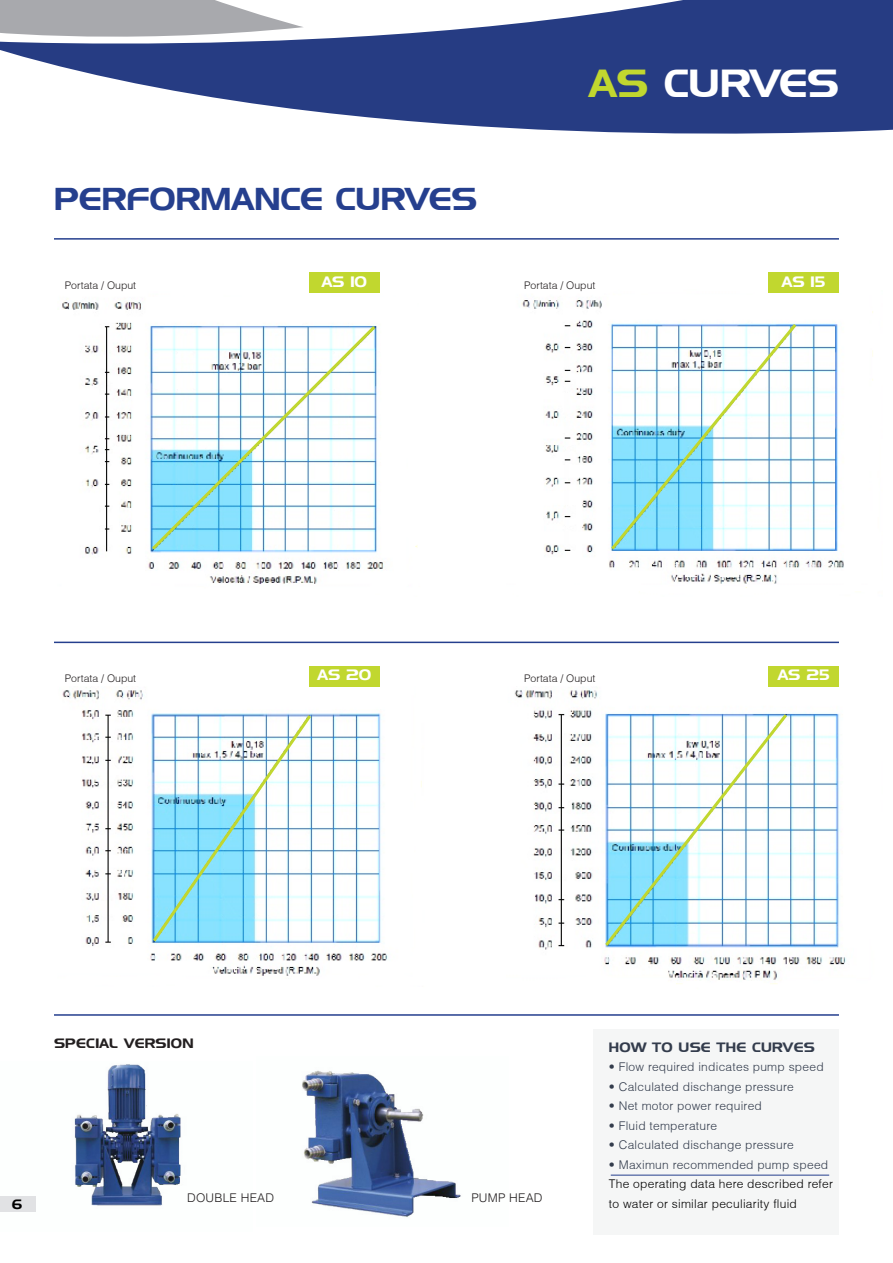
<style>
.page{position:relative;width:893px;height:1263px;background:#fff}
.page>*{position:absolute;margin:0;border:0;box-sizing:border-box;transform-origin:0 0}
.t1{font:39px "Denmark";color:#fff}
.t2{font:31.5px "Denmark";letter-spacing:.005em;color:#253f8e}
.t3{font:15px "Denmark";color:#fff}
.t4{font:13.5px "Denmark";letter-spacing:.02em;color:#333c4c}
.t5{font:13.5px "Denmark";letter-spacing:.02em;color:#231f20}
.t6{font:13.5px "Denmark";color:#000}
.t7{font:300 12px "Helvetica";letter-spacing:.02em;color:#333c4c}
.t8{font:300 12px/19.5px "Helvetica";letter-spacing:.02em;color:#000}
.t9{font:300 12px "Helvetica";letter-spacing:.02em;color:#231f20}
.t10{font:300 10.5px "Helvetica";color:#231f20}
.s1{color:#c1d72f}
.s2{color:#333c4c}
</style>
<div class="page">
<div style="left:593px;top:1029px;width:246px;height:205px;background:#f5f6f6"></div>
<img style="left:35px;top:1064px;width:146px;height:148px">
<img style="left:302px;top:1070px;width:159px;height:147px">
<svg style="left:0;top:0;width:893px;height:134px;fill:#263c83"></svg>
<svg style="left:0;top:0;width:304px;height:47px"></svg>
<div style="left:0;top:1196px;width:35px;height:16px;background:#e1e2e4"></div>
<hr style="left:54px;top:1014px;width:785px;height:2px;background:#253f8e">
<hr style="left:54px;top:238px;width:785px;height:2px;background:#253f8e">
<img style="left:62px;top:298px;width:356px;height:286px">
<img style="left:62px;top:690px;width:360px;height:286px">
<img style="left:521px;top:300px;width:352px;height:288px">
<img style="left:514px;top:689px;width:332px;height:295px">
<hr style="left:54px;top:642px;width:785px;height:1px;background:#253f8e">
<div style="left:309px;top:665px;width:71px;height:21px;background:#c1d72f"></div>
<div style="left:768px;top:665px;width:71px;height:21px;background:#c1d72f"></div>
<div style="left:309px;top:272px;width:71px;height:21px;background:#c1d72f"></div>
<div style="left:768px;top:272px;width:71px;height:21px;background:#c1d72f"></div>
<svg style="left:149px;top:323px;width:229px;height:230px"></svg>
<svg style="left:608px;top:321px;width:191px;height:232px"></svg>
<svg style="left:150px;top:712px;width:164px;height:233px"></svg>
<svg style="left:602px;top:711px;width:188px;height:238px"></svg>
<hr style="left:611px;top:1175px;width:218px;height:1px;background:#253f8e">
<p class="t2" style="left:54px;top:180px;width:425px">PERFORMANCE CURVES</p>
<p class="t1" style="left:589px;top:60px;width:251px"><span class="s1">AS</span> CURVES</p>
<p class="t10" style="left:65px;top:279px;width:73px">Portata / Ouput</p>
<p class="t3" style="left:322px;top:272px;width:47px">AS 10</p>
<p class="t10" style="left:524px;top:279px;width:73px">Portata / Ouput</p>
<p class="t3" style="left:782px;top:272px;width:45px">AS 15</p>
<p class="t10" style="left:65px;top:672px;width:73px">Portata / Ouput</p>
<p class="t3" style="left:317px;top:665px;width:55px">AS 20</p>
<p class="t10" style="left:524px;top:672px;width:73px">Portata / Ouput</p>
<p class="t3" style="left:778px;top:665px;width:54px">AS 25</p>
<p class="t5" style="left:54px;top:1035px;width:141px">SPECIAL VERSION</p>
<p class="t6" style="left:12px;top:1196px;width:12px">6</p>
<p class="t9" style="left:187px;top:1190px;width:89px">DOUBLE HEAD</p>
<p class="t9" style="left:471px;top:1190px;width:73px">PUMP HEAD</p>
<p class="t4" style="left:609px;top:1039px;width:207px">HOW TO USE THE CURVES</p>
<p class="t7" style="left:609px;top:1059px;width:216px">• Flow required indicates pump speed</p>
<p class="t7" style="left:609px;top:1079px;width:186px">• Calculated dischange pressure</p>
<p class="t7" style="left:609px;top:1098px;width:154px">• Net motor power required</p>
<p class="t7" style="left:609px;top:1118px;width:110px">• Fluid temperature</p>
<p class="t7" style="left:609px;top:1137px;width:186px">• Calculated dischange pressure</p>
<p class="t8" style="left:609px;top:1154px;width:226px"><span class="s2">• Maximun recommended pump speed<br></span>The operating data here described refer to water or similar peculiarity fluid</p>
</div>
